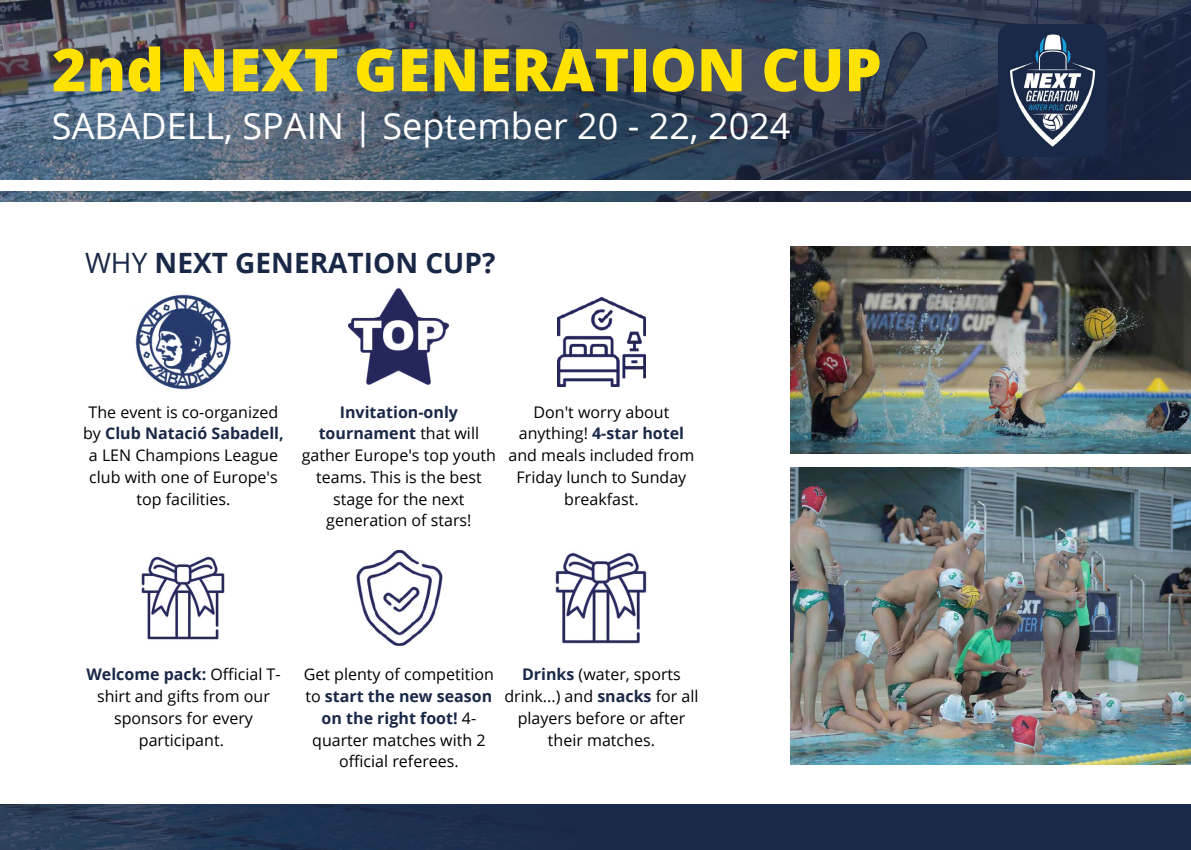
<style>
.page{position:relative;width:1191px;height:850px;background:#fff}
.page>*{position:absolute;margin:0;border:0;box-sizing:border-box;transform-origin:0 0}
.t1{font:800 59px "Open Sans Hebrew";color:#ffe200}
.t2{font:36px "Open Sans";color:#fff}
.t3{font:700 28px "Open Sans";color:#1a2847}
.t4{font:16px/21.8px "Open Sans";color:#000;text-align:center}
.s1{font-weight:400}
.s2{font-weight:700;color:#1a2847}
</style>
<div class="page">
<img style="left:133px;top:294px;width:98px;height:96px">
<img style="left:349px;top:288px;width:99px;height:97px">
<img style="left:557px;top:298px;width:88px;height:88px">
<img style="left:555px;top:552px;width:92px;height:92px">
<img style="left:356px;top:550px;width:87px;height:95px">
<img style="left:141px;top:556px;width:84px;height:84px">
<img style="left:790px;top:467px;width:400px;height:298px">
<img style="left:790px;top:246px;width:400px;height:207px">
<svg style="left:0;top:804px;width:1190px;height:46px;background:#1d2e4c"></svg>
<svg style="left:0;top:0;width:1190px;height:201px;background:#415065"></svg>
<div style="left:0;top:181px;width:1190px;height:9px;background:#fff"></div>
<img style="left:998px;top:24px;width:107px;height:132px">
<h1 class="t1" style="left:52px;top:28px;width:831px">2nd NEXT GENERATION CUP</h1>
<h2 class="t2" style="left:52px;top:100px;width:740px">SABADELL, SPAIN | September 20 - 22, 2024</h2>
<h3 class="t3" style="left:85px;top:244px;width:412px"><span class="s1">WHY</span> NEXT GENERATION CUP?</h3>
<p class="t4" style="left:83px;top:400px;width:202px">The event is co-organized by <span class="s2">Club Natació Sabadell, </span>a LEN Champions League club with one of Europe's top facilities.</p>
<p class="t4" style="left:302px;top:400px;width:196px"><span class="s2">Invitation-only tournament</span> that will gather Europe's top youth teams. This is the best stage for the next generation of stars!</p>
<p class="t4" style="left:508px;top:400px;width:187px">Don't worry about anything! <span class="s2">4-star hotel </span>and meals included from<br>Friday lunch to Sunday breakfast.</p>
<p class="t4" style="left:86px;top:663px;width:195px"><span class="s2">Welcome pack:</span> Official T&shy;shirt and gifts from our sponsors for every participant.</p>
<p class="t4" style="left:504px;top:663px;width:196px"><span class="s2">Drinks</span> (water, sports drink...) and <span class="s2">snacks</span> for all players before or after their matches.</p>
<p class="t4" style="left:304px;top:663px;width:191px">Get plenty of competition to <span class="s2">start the new season on the right foot!</span> 4- quarter matches with 2 official referees.</p>
</div>
